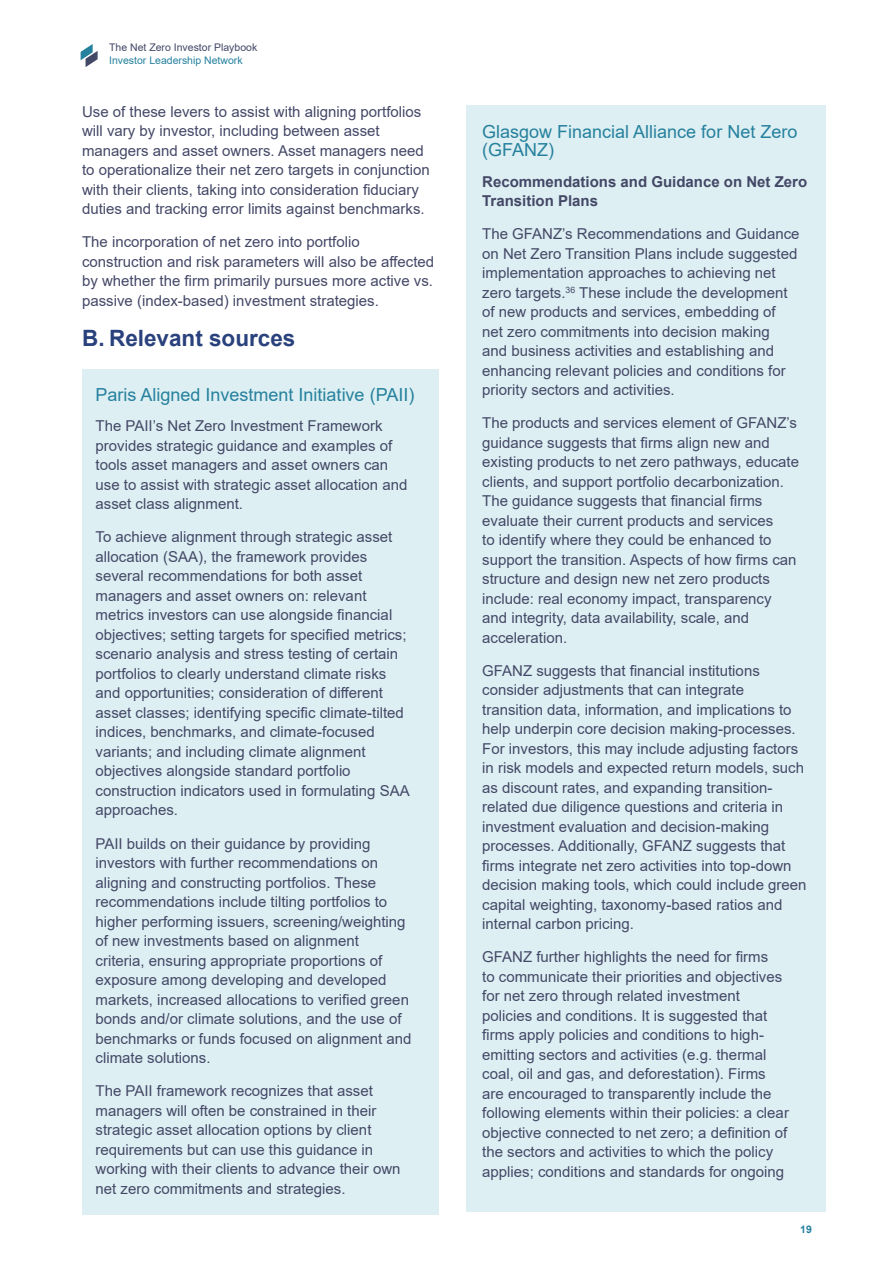
<style>
.page{position:relative;width:893px;height:1263px;background:#fff}
.page>*{position:absolute;margin:0;border:0;box-sizing:border-box;transform-origin:0 0}
.Heading_2{font:700 22.5px "Arial";color:#29417c}
.Heading_3{font:18px/18px "Arial";color:#26819e}
.t1{font:15px/19.5px "Arial";color:#444867}
.t2{font:700 15px/19.5px "Arial";color:#444867}
.t3{font:10.5px "Arial";color:#444867}
.t4{font:10.5px "Arial";color:#26819e}
.t5{font:700 10.5px "Arial";color:#26819e}
</style>
<div class="page">
<svg style="left:81px;top:44px;width:17px;height:23px"></svg>
<div style="left:467px;top:106px;width:359px;height:1106px;background:#ddeff2"></div>
<div style="left:82px;top:369px;width:356px;height:846px;background:#ddeff2"></div>
<p class="t3" style="left:109px;top:40px;width:150px">The Net Zero Investor Playbook</p>
<p class="t4" style="left:109px;top:53px;width:135px">Investor Leadership Network</p>
<p class="t1" style="left:82px;top:102px;width:349px">Use of these levers to assist with aligning portfolios will vary by investor, including between asset managers and asset owners. Asset managers need to operationalize their net zero targets in conjunction with their clients, taking into consideration fiduciary duties and tracking error limits against benchmarks.</p>
<p class="t1" style="left:82px;top:232px;width:354px">The incorporation of net zero into portfolio construction and risk parameters will also be affected by whether the firm primarily pursues more active vs. passive (index-based) investment strategies.</p>
<p class="Heading_2" style="left:82px;top:323px;width:215px">B. Relevant sources</p>
<p class="Heading_3" style="left:96px;top:386px;width:320px">Paris Aligned Investment Initiative (PAII)</p>
<p class="t1" style="left:96px;top:416px;width:313px">The PAII’s Net Zero Investment Framework provides strategic guidance and examples of tools asset managers and asset owners can use to assist with strategic asset allocation and asset class alignment.</p>
<p class="t1" style="left:96px;top:527px;width:316px">To achieve alignment through strategic asset allocation (SAA), the framework provides several recommendations for both asset managers and asset owners on: relevant metrics investors can use alongside financial objectives; setting targets for specified metrics; scenario analysis and stress testing of certain portfolios to clearly understand climate risks and opportunities; consideration of different asset classes; identifying specific climate-tilted indices, benchmarks, and climate-focused variants; and including climate alignment objectives alongside standard portfolio construction indicators used in formulating SAA approaches.</p>
<p class="t1" style="left:96px;top:833px;width:317px">PAII builds on their guidance by providing investors with further recommendations on aligning and constructing portfolios. These recommendations include tilting portfolios to higher performing issuers, screening/weighting of new investments based on alignment criteria, ensuring appropriate proportions of exposure among developing and developed markets, increased allocations to verified green bonds and/or climate solutions, and the use of benchmarks or funds focused on alignment and climate solutions.</p>
<p class="t1" style="left:96px;top:1081px;width:307px">The PAII framework recognizes that asset managers will often be constrained in their strategic asset allocation options by client requirements but can use this guidance in working with their clients to advance their own net zero commitments and strategies.</p>
<p class="Heading_3" style="left:482px;top:123px;width:317px">Glasgow Financial Alliance for Net Zero (GFANZ)</p>
<p class="t2" style="left:482px;top:172px;width:327px">Recommendations and Guidance on Net Zero<br>Transition Plans</p>
<p class="t1" style="left:482px;top:224px;width:319px">The GFANZ’s Recommendations and Guidance on Net Zero Transition Plans include suggested implementation approaches to achieving net zero targets.<sup>36</sup> These include the development of new products and services, embedding of net zero commitments into decision making<br>and business activities and establishing and enhancing relevant policies and conditions for priority sectors and activities.</p>
<p class="t1" style="left:482px;top:413px;width:318px">The products and services element of GFANZ’s guidance suggests that firms align new and existing products to net zero pathways, educate clients, and support portfolio decarbonization.<br>The guidance suggests that financial firms evaluate their current products and services<br>to identify where they could be enhanced to support the transition. Aspects of how firms can structure and design new net zero products include: real economy impact, transparency and integrity, data availability, scale, and acceleration.</p>
<p class="t1" style="left:482px;top:661px;width:326px">GFANZ suggests that financial institutions consider adjustments that can integrate transition data, information, and implications to help underpin core decision making-processes.<br>For investors, this may include adjusting factors in risk models and expected return models, such as discount rates, and expanding transition&shy;related due diligence questions and criteria in investment evaluation and decision-making processes. Additionally, GFANZ suggests that firms integrate net zero activities into top-down decision making tools, which could include green capital weighting, taxonomy-based ratios and internal carbon pricing.</p>
<p class="t1" style="left:482px;top:947px;width:308px">GFANZ further highlights the need for firms<br>to communicate their priorities and objectives for net zero through related investment policies and conditions. It is suggested that firms apply policies and conditions to high&shy;emitting sectors and activities (e.g. thermal coal, oil and gas, and deforestation). Firms are encouraged to transparently include the following elements within their policies: a clear objective connected to net zero; a definition of the sectors and activities to which the policy applies; conditions and standards for ongoing</p>
<p class="t5" style="left:800px;top:1222px;width:13px">19</p>
</div>
